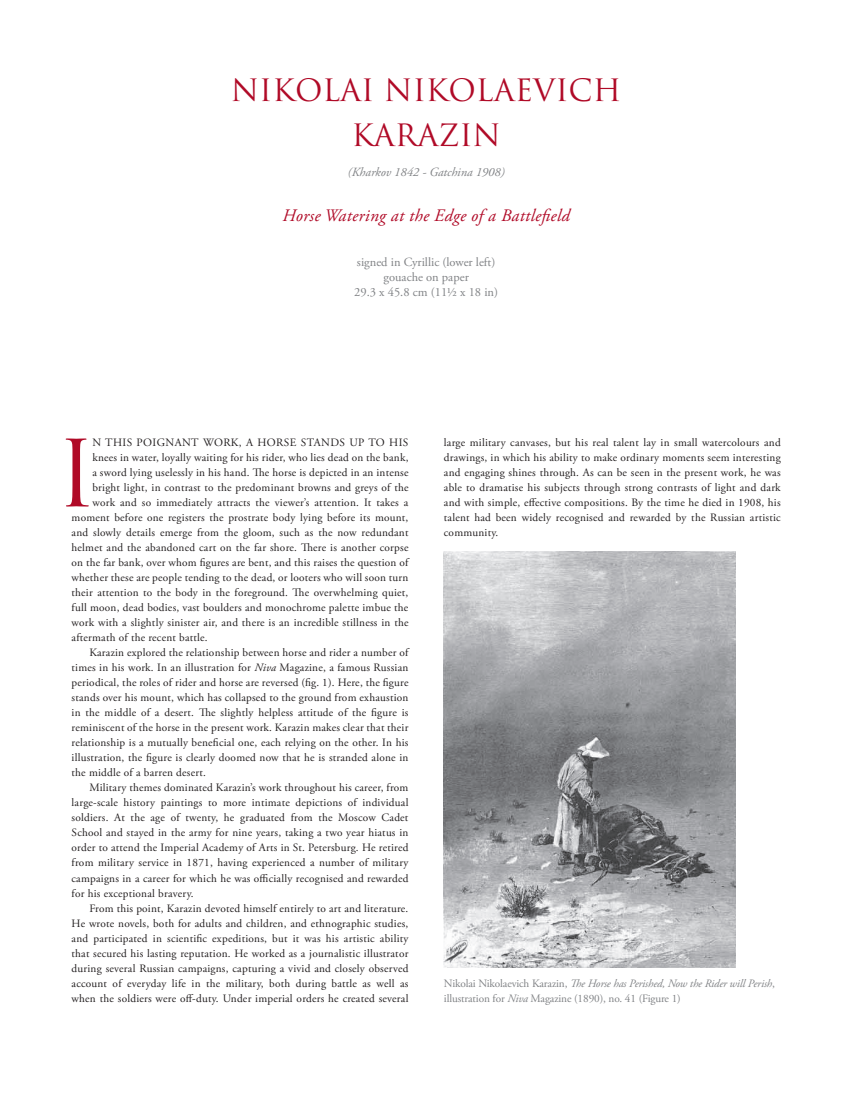
<style>
.page{position:relative;width:851px;height:1110px;background:#fff}
.page>*{position:absolute;margin:0;border:0;box-sizing:border-box;transform-origin:0 0}
.t1{font:90px "Romul";color:#b00a27}
.t2{font:30px/45px "Romul";color:#b00a27;text-align:center}
.t3{font:italic 17.5px "Adobe Garamond Pro";letter-spacing:.02em;color:#b00a27}
.t4{font:12.5px/15px "Adobe Garamond Pro";color:#808285;text-align:center}
.t5{font:italic 12.5px "Adobe Garamond Pro";color:#808285}
.t6{font:11.25px/15px "Adobe Garamond Pro";letter-spacing:.02em;color:#231f20;text-align:justify}
.t7{font:11.25px/15px "Adobe Garamond Pro";letter-spacing:-.01em;color:#808285}
.s1{font-style:italic}
</style>
<div class="page">
<img style="left:444px;top:551px;width:291px;height:416px">
<h2 class="t2" style="left:231px;top:68px;width:392px">NIKOLAI NIKOLAEVICH<br>KARAZIN</h2>
<p class="t5" style="left:347px;top:164px;width:158px">(Kharkov 1842 - Gatchina 1908)</p>
<h3 class="t3" style="left:282px;top:205px;width:289px">Horse Watering at the Edge of a Battlefield</h3>
<p class="t4" style="left:354px;top:255px;width:145px">signed in Cyrillic (lower left) gouache on paper<br>29.3 x 45.8 cm (11½ x 18 in)</p>
<h1 class="t1" style="left:56px;top:421px;width:41px">i</h1>
<p class="t6" style="left:92px;top:435px;width:317px">n this poignant work, a horse stands up to his</p>
<p class="t6" style="left:92px;top:450px;width:317px">knees in water, loyally waiting for his rider, who lies dead on the bank,</p>
<p class="t6" style="left:92px;top:465px;width:317px">a sword lying uselessly in his hand. The horse is depicted in an intense</p>
<p class="t6" style="left:92px;top:480px;width:317px">bright light, in contrast to the predominant browns and greys of the</p>
<p class="t6" style="left:92px;top:495px;width:317px">work and so immediately attracts the viewer’s attention. It takes a</p>
<p class="t6" style="left:72px;top:510px;width:338px">moment before one registers the prostrate body lying before its mount,</p>
<p class="t6" style="left:72px;top:525px;width:338px">and slowly details emerge from the gloom, such as the now redundant</p>
<p class="t6" style="left:72px;top:540px;width:338px">helmet and the abandoned cart on the far shore. There is another corpse</p>
<p class="t6" style="left:72px;top:555px;width:338px">on the far bank, over whom figures are bent, and this raises the question of</p>
<p class="t6" style="left:72px;top:570px;width:338px">whether these are people tending to the dead, or looters who will soon turn</p>
<p class="t6" style="left:72px;top:585px;width:338px">their attention to the body in the foreground. The overwhelming quiet,</p>
<p class="t6" style="left:72px;top:600px;width:338px">full moon, dead bodies, vast boulders and monochrome palette imbue the</p>
<p class="t6" style="left:72px;top:615px;width:338px">work with a slightly sinister air, and there is an incredible stillness in the</p>
<p class="t6" style="left:72px;top:630px;width:138px">aftermath of the recent battle.</p>
<p class="t6" style="left:72px;top:645px;width:338px">Karazin explored the relationship between horse and rider a number of</p>
<p class="t6" style="left:72px;top:660px;width:338px">times in his work. In an illustration for <span class="s1">Niva</span> Magazine, a famous Russian</p>
<p class="t6" style="left:72px;top:675px;width:338px">periodical, the roles of rider and horse are reversed (fig. 1). Here, the figure</p>
<p class="t6" style="left:72px;top:690px;width:338px">stands over his mount, which has collapsed to the ground from exhaustion</p>
<p class="t6" style="left:72px;top:705px;width:338px">in the middle of a desert. The slightly helpless attitude of the figure is</p>
<p class="t6" style="left:72px;top:720px;width:338px">reminiscent of the horse in the present work. Karazin makes clear that their</p>
<p class="t6" style="left:72px;top:735px;width:338px">relationship is a mutually beneficial one, each relying on the other. In his</p>
<p class="t6" style="left:72px;top:750px;width:338px">illustration, the figure is clearly doomed now that he is stranded alone in</p>
<p class="t6" style="left:72px;top:765px;width:136px">the middle of a barren desert.</p>
<p class="t6" style="left:89px;top:780px;width:320px">Military themes dominated Karazin’s work throughout his career, from</p>
<p class="t6" style="left:72px;top:795px;width:338px">large-scale history paintings to more intimate depictions of individual</p>
<p class="t6" style="left:72px;top:810px;width:338px">soldiers. At the age of twenty, he graduated from the Moscow Cadet</p>
<p class="t6" style="left:72px;top:825px;width:338px">School and stayed in the army for nine years, taking a two year hiatus in</p>
<p class="t6" style="left:72px;top:840px;width:338px">order to attend the Imperial Academy of Arts in St. Petersburg. He retired</p>
<p class="t6" style="left:72px;top:855px;width:338px">from military service in 1871, having experienced a number of military</p>
<p class="t6" style="left:72px;top:870px;width:338px">campaigns in a career for which he was officially recognised and rewarded</p>
<p class="t6" style="left:72px;top:885px;width:124px">for his exceptional bravery.</p>
<p class="t6" style="left:89px;top:900px;width:320px">From this point, Karazin devoted himself entirely to art and literature.</p>
<p class="t6" style="left:72px;top:915px;width:338px">He wrote novels, both for adults and children, and ethnographic studies,</p>
<p class="t6" style="left:72px;top:930px;width:338px">and participated in scientific expeditions, but it was his artistic ability</p>
<p class="t6" style="left:72px;top:945px;width:338px">that secured his lasting reputation. He worked as a journalistic illustrator</p>
<p class="t6" style="left:72px;top:960px;width:338px">during several Russian campaigns, capturing a vivid and closely observed</p>
<p class="t6" style="left:72px;top:975px;width:338px">account of everyday life in the military, both during battle as well as</p>
<p class="t6" style="left:72px;top:990px;width:338px">when the soldiers were off-duty. Under imperial orders he created several</p>
<p class="t6" style="left:444px;top:435px;width:338px">large military canvases, but his real talent lay in small watercolours and drawings, in which his ability to make ordinary moments seem interesting and engaging shines through. As can be seen in the present work, he was able to dramatise his subjects through strong contrasts of light and dark and with simple, effective compositions. By the time he died in 1908, his talent had been widely recognised and rewarded by the Russian artistic community.</p>
<p class="t7" style="left:444px;top:975px;width:332px">Nikolai Nikolaevich Karazin, <span class="s1">The Horse has Perished, Now the Rider will Perish</span>, illustration for <span class="s1">Niva</span> Magazine (1890), no. 41 (Figure 1)</p>
</div>
